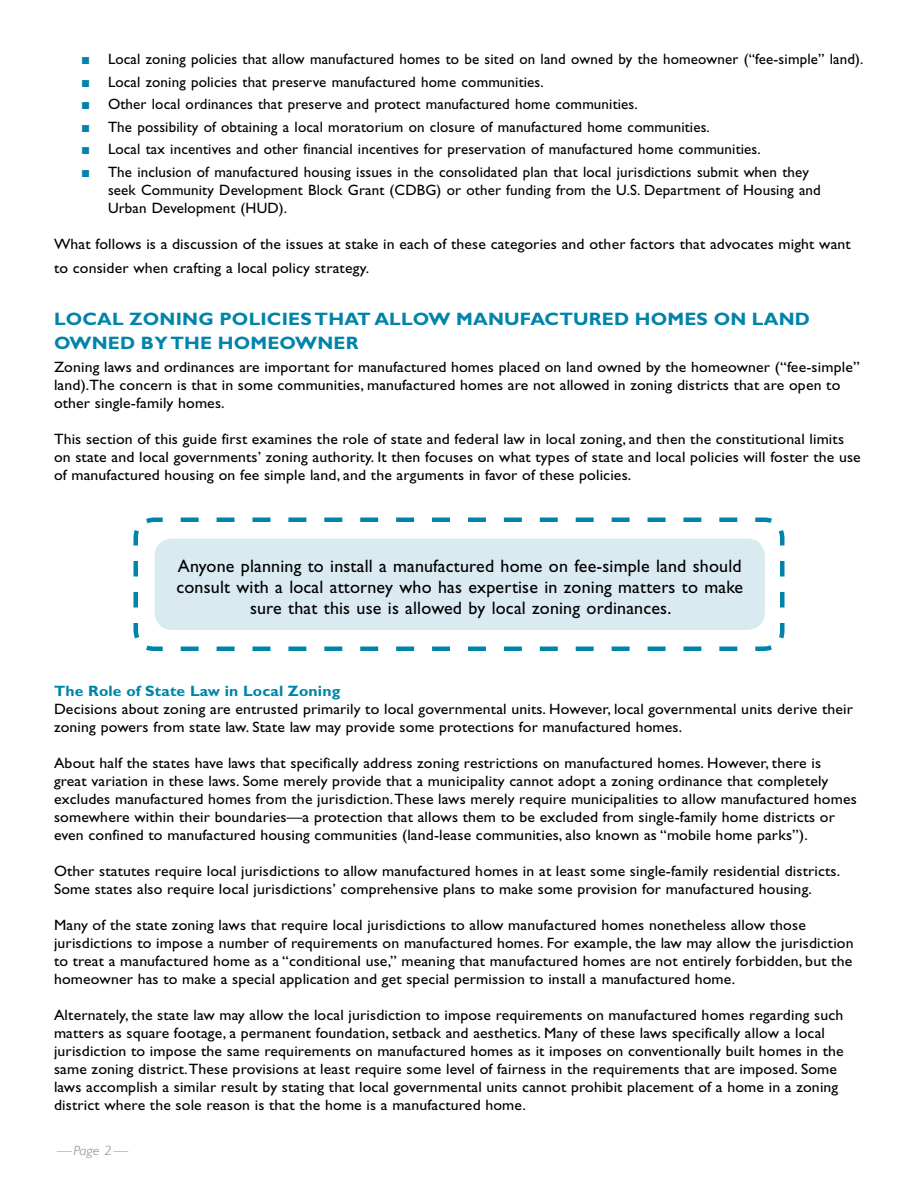
<style>
.page{position:relative;width:918px;height:1188px;background:#fff}
.page>*{position:absolute;margin:0;border:0;box-sizing:border-box;transform-origin:0 0}
.text{font:18px/21px "Gill Sans Std";letter-spacing:.01em;color:#000;text-align:center}
.t1{font:700 18px/24px "Gill Sans Std";letter-spacing:.01em;color:#0084a9;scale:1.05 1}
.t2{font:15px/18px "Gill Sans Std";letter-spacing:.01em;color:#000;scale:1.05 1}
.t3{font:15px/18px "Gill Sans Std";letter-spacing:.01em;color:#000}
.t4{font:700 15px "Gill Sans Std";letter-spacing:.01em;color:#0084a9;scale:1.05 1}
.footnote{font:italic 300 13.5px "Gill Sans Std";color:#807f83;scale:1.08 1}
.s1{font-family:"Arial";color:#0084a9}
</style>
<div class="page">
<svg style="left:133px;top:517px;width:652px;height:134px"></svg>
<div style="left:154px;top:538px;width:611px;height:92px;background:#d9ebf1;border-radius:18px"></div>
<p class="t3" style="left:81px;top:50px;width:784px"><span class="s1">■</span> Local zoning policies that allow manufactured homes to be sited on land owned by the homeowner (“fee-simple” land).</p>
<p class="t3" style="left:81px;top:73px;width:464px"><span class="s1">■</span> Local zoning policies that preserve manufactured home communities.</p>
<p class="t3" style="left:81px;top:95px;width:558px"><span class="s1">■</span> Other local ordinances that preserve and protect manufactured home communities.</p>
<p class="t3" style="left:81px;top:118px;width:630px"><span class="s1">■</span> The possibility of obtaining a local moratorium on closure of manufactured home communities.</p>
<p class="t3" style="left:81px;top:140px;width:681px"><span class="s1">■</span> Local tax incentives and other financial incentives for preservation of manufactured home communities.</p>
<p class="t3" style="left:108px;top:163px;width:714px;text-indent:-27px"><span class="s1">■</span> The inclusion of manufactured housing issues in the consolidated plan that local jurisdictions submit when they seek Community Development Block Grant (CDBG) or other funding from the U.S. Department of Housing and<br>Urban Development (HUD).</p>
<p class="t2" style="left:54px;top:232px;width:760px;line-height:24px">What follows is a discussion of the issues at stake in each of these categories and other factors that advocates might want to consider when crafting a local policy strategy.</p>
<p class="t1" style="left:54px;top:307px;width:722px">LOCAL ZONING POLICIES THAT ALLOW MANUFACTURED HOMES ON LAND<br>OWNED BY THE HOMEOWNER</p>
<p class="t2" style="left:54px;top:358px;width:769px">Zoning laws and ordinances are important for manufactured homes placed on land owned by the homeowner (“fee-simple” land).The concern is that in some communities, manufactured homes are not allowed in zoning districts that are open to other single-family homes.</p>
<p class="t2" style="left:54px;top:430px;width:770px">This section of this guide first examines the role of state and federal law in local zoning, and then the constitutional limits on state and local governments’ zoning authority. It then focuses on what types of state and local policies will foster the use of manufactured housing on fee simple land, and the arguments in favor of these policies.</p>
<p class="text" style="left:176px;top:555px;width:568px">Anyone planning to install a manufactured home on fee-simple land should consult with a local attorney who has expertise in zoning matters to make sure that this use is allowed by local zoning ordinances.</p>
<p class="t4" style="left:54px;top:682px;width:274px">The Role of State Law in Local Zoning</p>
<p class="t2" style="left:54px;top:700px;width:762px">Decisions about zoning are entrusted primarily to local governmental units. However, local governmental units derive their zoning powers from state law. State law may provide some protections for manufactured homes.</p>
<p class="t2" style="left:54px;top:754px;width:766px">About half the states have laws that specifically address zoning restrictions on manufactured homes. However, there is great variation in these laws. Some merely provide that a municipality cannot adopt a zoning ordinance that completely excludes manufactured homes from the jurisdiction. These laws merely require municipalities to allow manufactured homes somewhere within their boundaries—a protection that allows them to be excluded from single-family home districts or even confined to manufactured housing communities (land-lease communities, also known as “mobile home parks”).</p>
<p class="t2" style="left:54px;top:862px;width:750px">Other statutes require local jurisdictions to allow manufactured homes in at least some single-family residential districts.<br>Some states also require local jurisdictions’ comprehensive plans to make some provision for manufactured housing.</p>
<p class="t2" style="left:54px;top:916px;width:763px">Many of the state zoning laws that require local jurisdictions to allow manufactured homes nonetheless allow those jurisdictions to impose a number of requirements on manufactured homes. For example, the law may allow the jurisdiction to treat a manufactured home as a “conditional use,” meaning that manufactured homes are not entirely forbidden, but the homeowner has to make a special application and get special permission to install a manufactured home.</p>
<p class="t2" style="left:54px;top:1006px;width:754px">Alternately, the state law may allow the local jurisdiction to impose requirements on manufactured homes regarding such matters as square footage, a permanent foundation, setback and aesthetics. Many of these laws specifically allow a local jurisdiction to impose the same requirements on manufactured homes as it imposes on conventionally built homes in the same zoning district. These provisions at least require some level of fairness in the requirements that are imposed. Some laws accomplish a similar result by stating that local governmental units cannot prohibit placement of a home in a zoning district where the sole reason is that the home is a manufactured home.</p>
<p class="footnote" style="left:57px;top:1143px;width:67px">—Page 2—</p>
</div>
